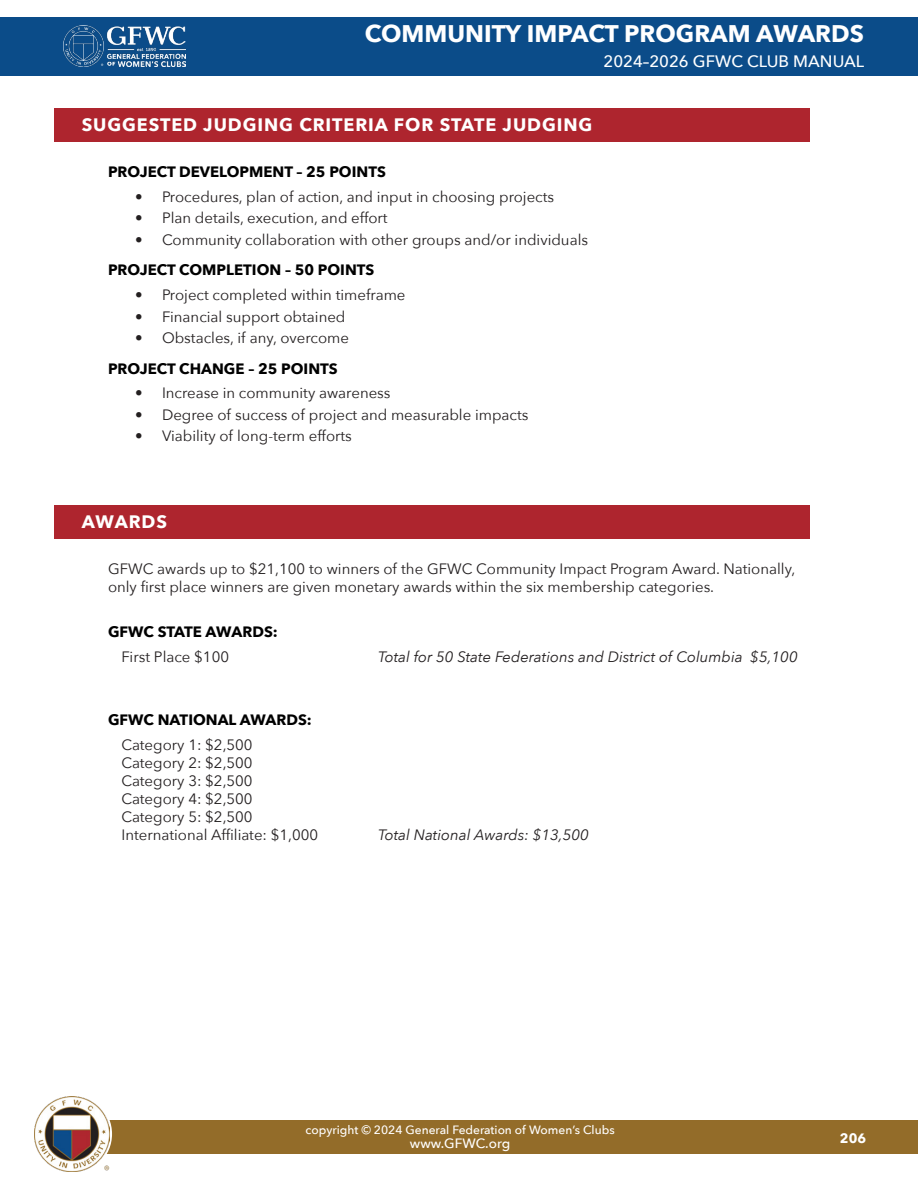
<style>
.page{position:relative;width:918px;height:1188px;background:#fff}
.page>*{position:absolute;margin:0;border:0;box-sizing:border-box;transform-origin:0 0}
.t1{font:700 24px "Avenir Next";color:#fff}
.t2{font:700 18px "Avenir Next";letter-spacing:.05em;color:#fff}
.t3{font:500 16.5px "Avenir Next";color:#fff}
.t4{font:15px/18px "Avenir Next";color:#231f20}
.t5{font:700 15px "Avenir Next";color:#000}
.t6{font:italic 15px "Avenir Next";color:#231f20}
.t7{font:500 13.5px "Avenir Next";color:#fff}
.t8{font:700 13.5px "Avenir Next";color:#fff}
.t9{font:500 12px "Avenir Next";color:#fff}
</style>
<div class="page">
<div style="left:0;top:17px;width:918px;height:59px;background:#0b4c89"></div>
<div style="left:73px;top:1120px;width:845px;height:34px;background:#936c29"></div>
<svg style="left:31px;top:1094px;width:81px;height:80px"></svg>
<img style="left:63px;top:26px;width:123px;height:41px">
<img style="left:34px;top:1096px;width:75px;height:76px">
<div style="left:55px;top:108px;width:755px;height:34px;background:#ae252e"></div>
<div style="left:55px;top:505px;width:755px;height:34px;background:#ae252e"></div>
<h1 class="t1" style="left:365px;top:18px;width:501px">COMMUNITY IMPACT PROGRAM AWARDS</h1>
<p class="t3" style="left:604px;top:50px;width:262px">2024–2026 GFWC CLUB MANUAL</p>
<p class="t2" style="left:82px;top:113px;width:512px">SUGGESTED JUDGING CRITERIA FOR STATE JUDGING</p>
<p class="t5" style="left:108px;top:162px;width:279px">PROJECT DEVELOPMENT – 25 POINTS</p>
<p class="t4" style="left:135px;top:188px;width:421px">• Procedures, plan of action, and input in choosing projects</p>
<p class="t4" style="left:135px;top:210px;width:254px">• Plan details, execution, and effort</p>
<p class="t4" style="left:135px;top:231px;width:455px">• Community collaboration with other groups and/or individuals</p>
<p class="t5" style="left:108px;top:260px;width:268px">PROJECT COMPLETION – 50 POINTS</p>
<p class="t4" style="left:135px;top:286px;width:272px">• Project completed within timeframe</p>
<p class="t4" style="left:135px;top:308px;width:212px">• Financial support obtained</p>
<p class="t4" style="left:135px;top:329px;width:216px">• Obstacles, if any, overcome</p>
<p class="t5" style="left:108px;top:359px;width:231px">PROJECT CHANGE – 25 POINTS</p>
<p class="t4" style="left:135px;top:385px;width:257px">• Increase in community awareness</p>
<p class="t4" style="left:135px;top:406px;width:395px">• Degree of success of project and measurable impacts</p>
<p class="t4" style="left:135px;top:428px;width:218px">• Viability of long-term efforts</p>
<p class="t2" style="left:82px;top:510px;width:87px">AWARDS</p>
<p class="t4" style="left:108px;top:561px;width:689px">GFWC awards up to $21,100 to winners of the GFWC Community Impact Program Award. Nationally, only first place winners are given monetary awards within the six membership categories.</p>
<p class="t5" style="left:108px;top:622px;width:171px">GFWC STATE AWARDS:</p>
<p class="t4" style="left:122px;top:648px;width:109px">First Place $100</p>
<p class="t6" style="left:378px;top:647px;width:421px">Total for 50 State Federations and District of Columbia $5,100</p>
<p class="t5" style="left:108px;top:710px;width:205px">GFWC NATIONAL AWARDS:</p>
<p class="t4" style="left:122px;top:736px;width:198px">Category 1: $2,500<br>Category 2: $2,500<br>Category 3: $2,500<br>Category 4: $2,500<br>Category 5: $2,500<br>International Affiliate: $1,000</p>
<p class="t6" style="left:378px;top:825px;width:212px">Total National Awards: $13,500</p>
<p class="t9" style="left:305px;top:1122px;width:311px">copyright © 2024 General Federation of Women’s Clubs</p>
<p class="t7" style="left:410px;top:1134px;width:102px">www.GFWC.org</p>
<p class="t8" style="left:840px;top:1129px;width:28px">206</p>
</div>
